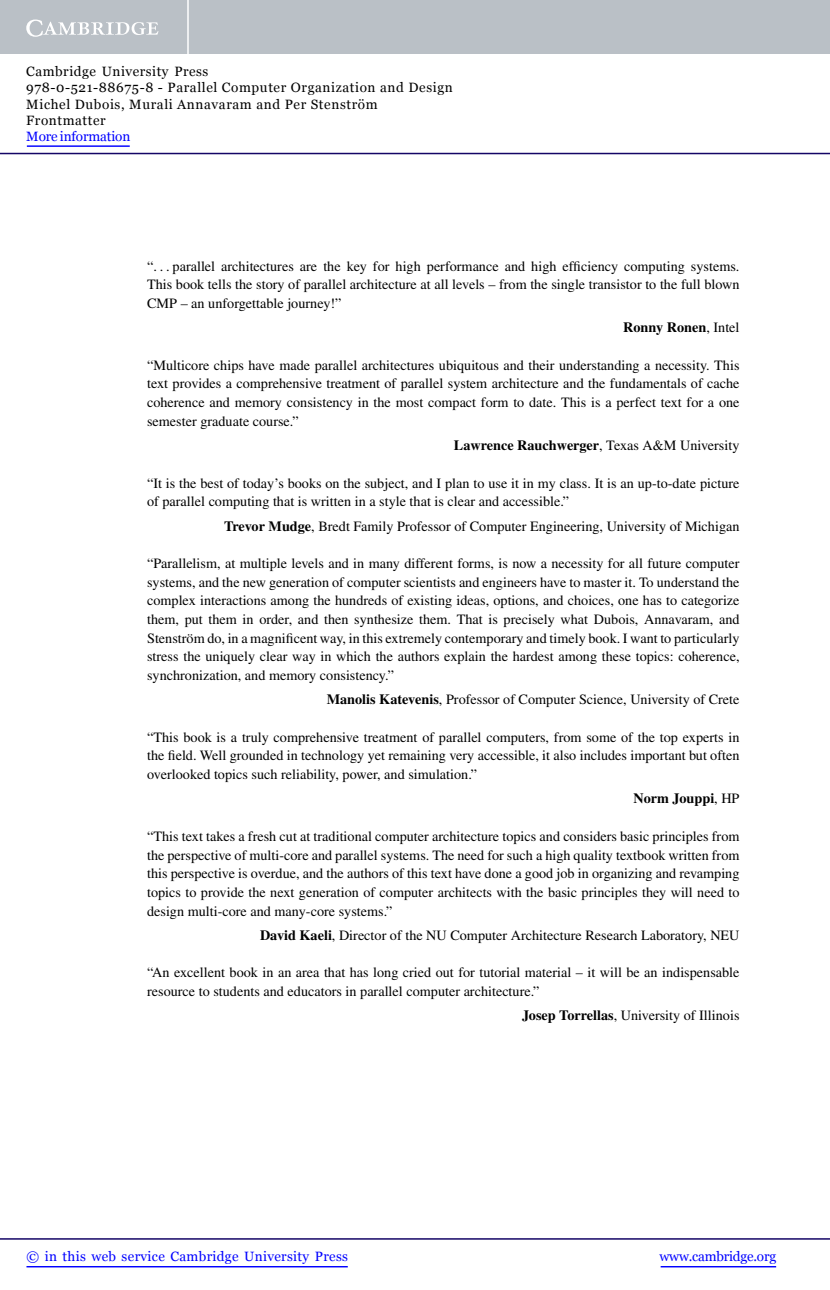
<style>
.page{position:relative;width:830px;height:1290px;background:#fff}
.page>*{position:absolute;margin:0;border:0;box-sizing:border-box;transform-origin:0 0}
.t1{font:14.25px/18.8px "Times";color:#000;text-align:justify}
.t2{font:700 14.25px "Times";color:#000}
.t3{font:13.5px/16.2px "Georgia";letter-spacing:.045em;color:#000}
.t4{font:13.5px "Georgia";letter-spacing:.025em;color:#00f}
.t5{font:13.5px "Georgia";letter-spacing:-.015em;color:#00f}
.t6{font:13.5px "Georgia";letter-spacing:-.01em;color:#00f}
.s1{font-weight:400}
.s2{font-weight:700}
</style>
<div class="page">
<div style="left:0;top:0;width:829px;height:54px;background:#bac0c6"></div>
<svg style="left:26px;top:20px;width:132px;height:17px"></svg>
<hr style="left:187px;top:0;width:2px;height:54px;background:#fff">
<hr style="left:0;top:153px;width:829px;height:1px;background:#150666">
<hr style="left:27px;top:145px;width:103px;height:2px;background:#00f">
<hr style="left:660px;top:1265px;width:115px;height:2px;background:#00f">
<hr style="left:0;top:1237px;width:829px;height:2px;background:#150666">
<hr style="left:26px;top:1265px;width:321px;height:2px;background:#00f">
<p class="t3" style="left:26px;top:64px;width:428px">Cambridge University Press<br>978-0-521-88675-8 - Parallel Computer Organization and Design Michel Dubois, Murali Annavaram and Per Stenström Frontmatter</p>
<p class="t6" style="left:26px;top:128px;width:105px">More information</p>
<p class="t1" style="left:147px;top:258px;width:593px">“. . . parallel architectures are the key for high performance and high efficiency computing systems.<br>This book tells the story of parallel architecture at all levels – from the single transistor to the full blown CMP – an unforgettable journey!”</p>
<p class="t2" style="left:622px;top:322px;width:118px">Ronny Ronen<span class="s1">, Intel</span></p>
<p class="t1" style="left:147px;top:357px;width:593px">“Multicore chips have made parallel architectures ubiquitous and their understanding a necessity. This text provides a comprehensive treatment of parallel system architecture and the fundamentals of cache coherence and memory consistency in the most compact form to date. This is a perfect text for a one semester graduate course.”</p>
<p class="t2" style="left:453px;top:440px;width:287px">Lawrence Rauchwerger<span class="s1">, Texas A&amp;M University</span></p>
<p class="t1" style="left:147px;top:474px;width:593px">“It is the best of today’s books on the subject, and I plan to use it in my class. It is an up-to-date picture of parallel computing that is written in a style that is clear and accessible.”</p>
<p class="t1" style="left:224px;top:517px;width:516px"><span class="s2">Trevor Mudge</span>, Bredt Family Professor of Computer Engineering, University of Michigan</p>
<p class="t1" style="left:147px;top:555px;width:593px">“Parallelism, at multiple levels and in many different forms, is now a necessity for all future computer systems, and the new generation of computer scientists and engineers have to master it. To understand the complex interactions among the hundreds of existing ideas, options, and choices, one has to categorize them, put them in order, and then synthesize them. That is precisely what Dubois, Annavaram, and Stenstrom do, in a magnificent way, in this extremely contemporary and timely book. I want to particularly</p>
<p class="t1" style="left:147px;top:629px;width:593px;text-align:left;text-indent:41px">¨<br>stress the uniquely clear way in which the authors explain the hardest among these topics: coherence, synchronization, and memory consistency.”</p>
<p class="t1" style="left:326px;top:691px;width:414px"><span class="s2">Manolis Katevenis</span>, Professor of Computer Science, University of Crete</p>
<p class="t1" style="left:147px;top:728px;width:593px">“This book is a truly comprehensive treatment of parallel computers, from some of the top experts in the field. Well grounded in technology yet remaining very accessible, it also includes important but often overlooked topics such reliability, power, and simulation.”</p>
<p class="t2" style="left:633px;top:793px;width:107px">Norm Jouppi<span class="s1">, HP</span></p>
<p class="t1" style="left:147px;top:827px;width:593px">“This text takes a fresh cut at traditional computer architecture topics and considers basic principles from the perspective of multi-core and parallel systems. The need for such a high quality textbook written from this perspective is overdue, and the authors of this text have done a good job in organizing and revamping topics to provide the next generation of computer architects with the basic principles they will need to design multi-core and many-core systems.”</p>
<p class="t1" style="left:260px;top:926px;width:480px"><span class="s2">David Kaeli</span>, Director of the NU Computer Architecture Research Laboratory, NEU</p>
<p class="t1" style="left:147px;top:964px;width:593px">“An excellent book in an area that has long cried out for tutorial material – it will be an indispensable resource to students and educators in parallel computer architecture.”</p>
<p class="t1" style="left:521px;top:1007px;width:219px"><span class="s2">Josep Torrellas</span>, University of Illinois</p>
<p class="t4" style="left:26px;top:1247px;width:323px">© in this web service Cambridge University Press</p>
<p class="t5" style="left:659px;top:1247px;width:118px">www.cambridge.org</p>
</div>
